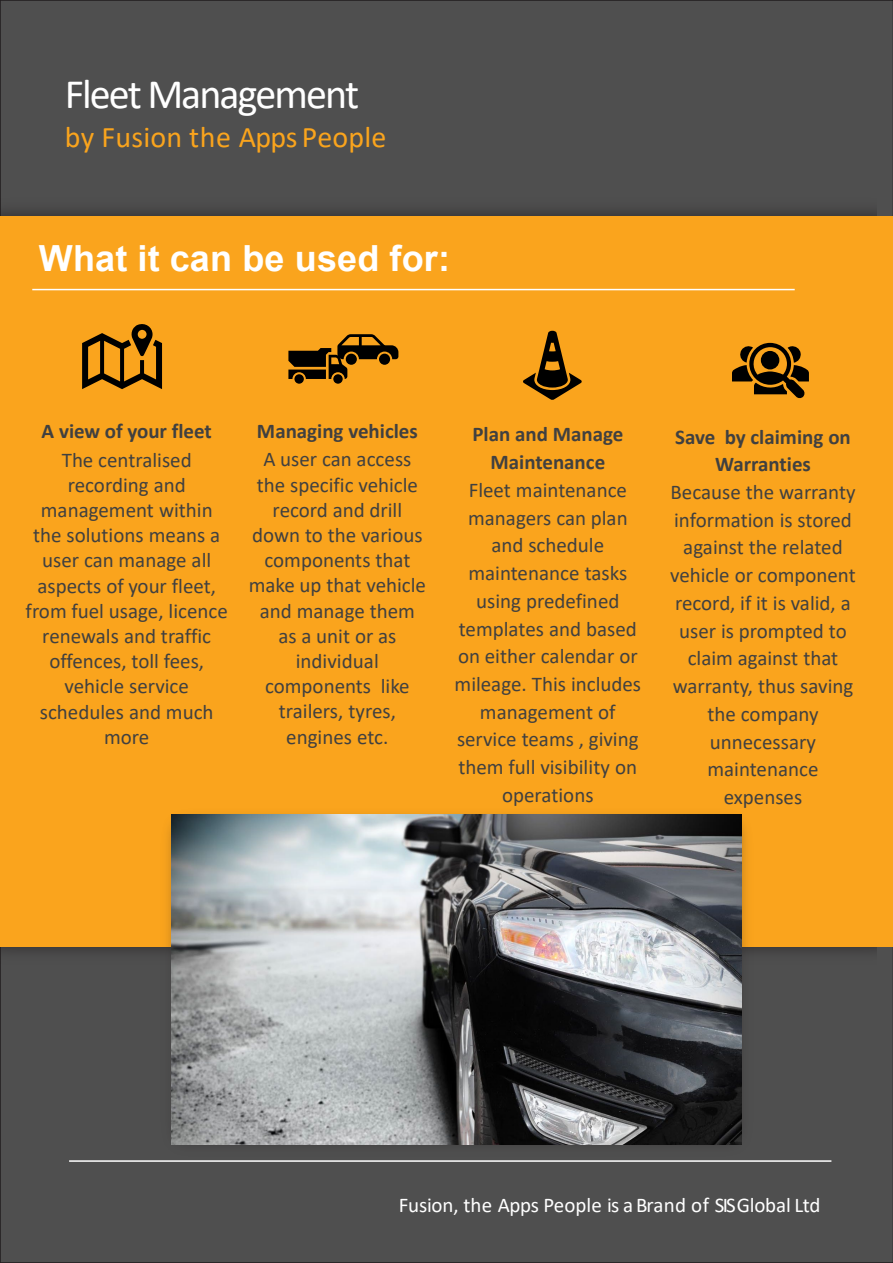
<style>
.page{position:relative;width:893px;height:1263px;background:#4f4f4f}
.page>*{position:absolute;margin:0;border:0;box-sizing:border-box;transform-origin:0 0}
.t1{font:42px "Calibri";letter-spacing:-.05em;color:#fff}
.t2{font:700 36px "Arial";letter-spacing:.005em;color:#fff}
.t3{font:30px "Calibri";letter-spacing:.005em;color:#faa41d}
.t4{font:21px/25.2px "Calibri";color:#404040;text-align:center}
.t5{font:700 21px/27.8px "Calibri";color:#404040;text-align:center}
.Slide{font:21px "Calibri";letter-spacing:-.01em;color:#fff}
</style>
<div class="page">
<img style="left:0;top:970px;width:3px;height:165px">
<hr style="left:69px;top:1160px;width:762px;height:2px;background:#fff">
<img style="left:0;top:33px;width:3px;height:161px">
<img style="left:0;top:194px;width:876px;height:776px">
<div style="left:0;top:216px;width:892px;height:731px;background:#faa41d"></div>
<img style="left:157px;top:814px;width:600px;height:347px">
<hr style="left:32px;top:289px;width:762px;height:1px;background:#fff">
<svg style="left:523px;top:331px;width:59px;height:69px"></svg>
<svg style="left:732px;top:343px;width:77px;height:56px"></svg>
<svg style="left:82px;top:324px;width:80px;height:65px"></svg>
<div style="left:294px;top:374px;width:10px;height:10px;background:#000;border-radius:50%"></div>
<svg style="left:333px;top:374px;width:10px;height:10px"></svg>
<svg style="left:288px;top:334px;width:110px;height:45px"></svg>
<img style="left:172px;top:815px;width:570px;height:329px">
<h2 class="t1" style="left:65px;top:65px;width:296px">Fleet Management</h2>
<h2 class="t3" style="left:65px;top:116px;width:323px">by Fusion the Apps People</h2>
<p class="t2" style="left:39px;top:233px;width:413px">What it can be used for:</p>
<p class="t5" style="left:42px;top:417px;width:172px">A view of your fleet</p>
<p class="t4" style="left:26px;top:446px;width:204px">The centralised recording and management within the solutions means a user can manage all aspects of your fleet, from fuel usage, licence renewals and traffic offences, toll fees, vehicle service schedules and much more</p>
<p class="t5" style="left:257px;top:417px;width:162px">Managing vehicles</p>
<p class="t4" style="left:249px;top:446px;width:179px">A user can access the specific vehicle record and drill down to the various components that make up that vehicle and manage them as a unit or as individual components like trailers, tyres, engines etc.</p>
<p class="t5" style="left:472px;top:420px;width:152px">Plan and Manage<br>Maintenance</p>
<p class="t4" style="left:454px;top:476px;width:188px;line-height:27.8px">Fleet maintenance managers can plan and schedule maintenance tasks using predefined templates and based on either calendar or mileage. This includes management of service teams , giving them full visibility on operations</p>
<p class="t5" style="left:675px;top:422px;width:177px">Save by claiming on<br>Warranties</p>
<p class="t4" style="left:670px;top:478px;width:187px;line-height:27.8px">Because the warranty information is stored against the related vehicle or component record, if it is valid, a user is prompted to claim against that warranty, thus saving the company unnecessary maintenance expenses</p>
<p class="Slide" style="left:399px;top:1190px;width:423px">Fusion, the Apps People is a Brand of SIS Global Ltd</p>
</div>
